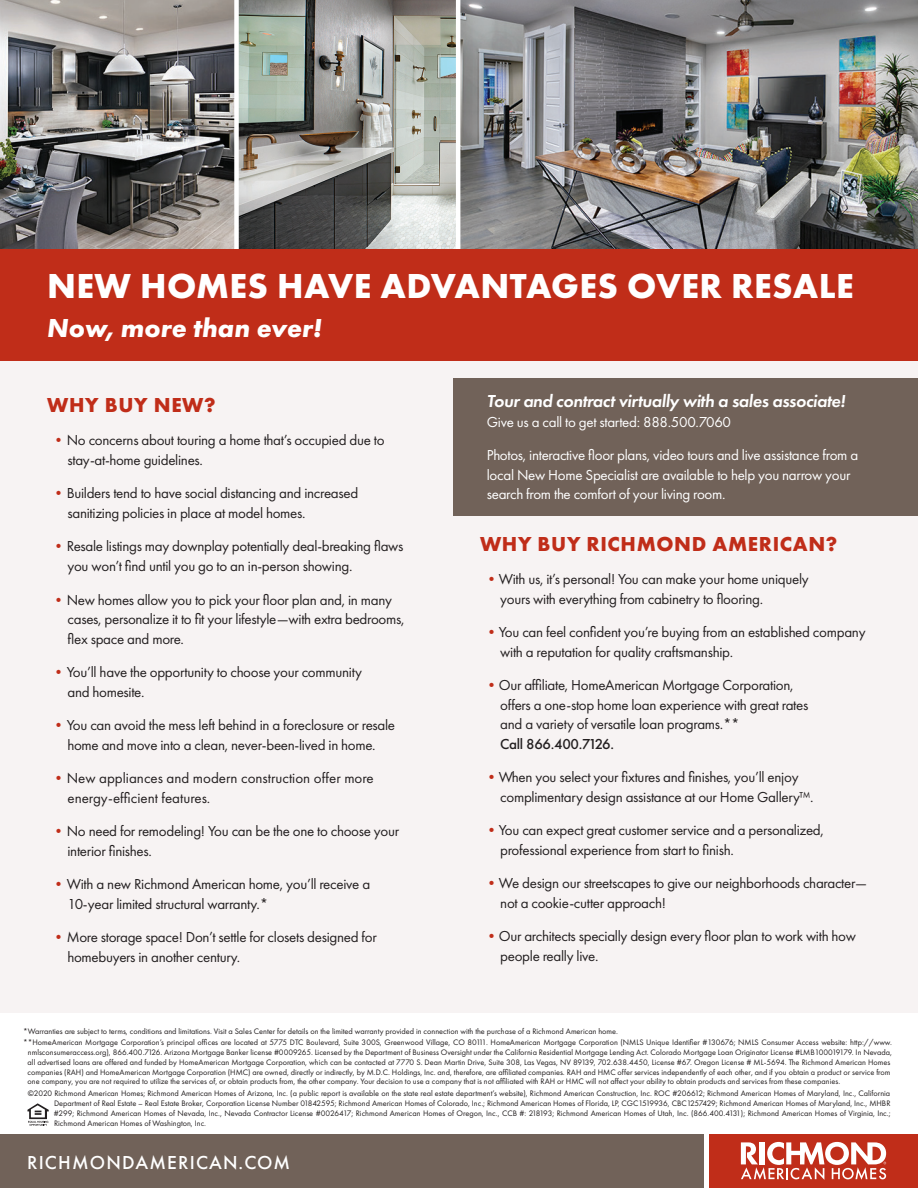
<style>
.page{position:relative;width:918px;height:1188px;background:#fff}
.page>*{position:absolute;margin:0;border:0;box-sizing:border-box;transform-origin:0 0}
.t1{font:700 36px "Futura PT";letter-spacing:.01em;color:#fff}
.t2{font:italic 700 27px "Futura PT";color:#fff}
.t3{font:700 21px "Futura PT";letter-spacing:.03em;color:#c02d19}
.t4{font:500 19.5px "Futura PT";letter-spacing:.06em;color:#fff}
.t5{font:italic 600 18px "Futura PT";letter-spacing:-.02em;color:#fff}
.t6{font:15px/19.5px "Futura PT";letter-spacing:-.02em;color:#231f20}
.t7{font:15px/19.5px "Futura PT";letter-spacing:-.02em;color:#fff}
.t8{font:15px/19.5px "Futura PT";color:#231f20}
.t9{font:8.25px/9.8px "Futura PT";color:#231f20}
.s1{font-weight:700;color:#c02d19}
.s2{color:#c02d19}
.s3{font-weight:500}
</style>
<div class="page">
<div style="left:0;top:1135px;width:704px;height:53px;background:#716259"></div>
<div style="left:0;top:361px;width:918px;height:651px;background:#f7f3f3"></div>
<img style="left:239px;top:0;width:217px;height:249px">
<img style="left:460px;top:0;width:458px;height:249px">
<img style="left:0;top:0;width:234px;height:249px">
<svg style="left:27px;top:1103px;width:22px;height:23px"></svg>
<div style="left:453px;top:378px;width:465px;height:137px;background:#716259"></div>
<div style="left:710px;top:1135px;width:208px;height:53px;background:#c02d19"></div>
<div style="left:0;top:249px;width:918px;height:112px;background:#c02d19"></div>
<svg style="left:741px;top:1142px;width:145px;height:38px"></svg>
<p class="t1" style="left:47px;top:263px;width:808px">NEW HOMES HAVE ADVANTAGES OVER RESALE</p>
<p class="t2" style="left:47px;top:312px;width:277px">Now, more than ever!</p>
<p class="t3" style="left:47px;top:391px;width:170px">WHY BUY NEW?</p>
<p class="t6" style="left:68px;top:431px;width:319px;text-indent:-16px"><span class="s1">•</span>No concerns about touring a home that’s occupied due to stay-at-home guidelines.</p>
<p class="t6" style="left:68px;top:484px;width:292px;text-indent:-16px"><span class="s1">•</span>Builders tend to have social distancing and increased sanitizing policies in place at model homes.</p>
<p class="t6" style="left:68px;top:537px;width:337px;text-indent:-16px"><span class="s1">•</span>Resale listings may downplay potentially deal-breaking flaws you won’t find until you go to an in-person showing.</p>
<p class="t6" style="left:68px;top:590px;width:339px;text-indent:-16px"><span class="s1">•</span>New homes allow you to pick your floor plan and, in many cases, personalize it to fit your lifestyle—with extra bedrooms, flex space and more.</p>
<p class="t6" style="left:68px;top:662px;width:296px;text-indent:-16px"><span class="s1">•</span>You’ll have the opportunity to choose your community and homesite.</p>
<p class="t6" style="left:51px;top:715px;width:345px;text-align:center"><span class="s1">•</span>You can avoid the mess left behind in a foreclosure or resale home and move into a clean, never-been-lived in home.</p>
<p class="t8" style="left:68px;top:768px;width:308px;text-indent:-16px"><span class="s1">•</span>New appliances and modern construction offer more energy-efficient features.</p>
<p class="t6" style="left:68px;top:821px;width:333px;text-indent:-16px"><span class="s1">•</span>No need for remodeling! You can be the one to choose your interior finishes.</p>
<p class="t6" style="left:68px;top:874px;width:304px;text-indent:-16px"><span class="s1">•</span>With a new Richmond American home, you’ll receive a<br>10-year limited structural warranty.*</p>
<p class="t6" style="left:68px;top:927px;width:311px;text-indent:-16px"><span class="s1">•</span>More storage space! Don’t settle for closets designed for homebuyers in another century.</p>
<p class="t5" style="left:487px;top:390px;width:360px">Tour and contract virtually with a sales associate!</p>
<p class="t7" style="left:487px;top:412px;width:246px">Give us a call to get started: 888.500.7060</p>
<p class="t7" style="left:487px;top:446px;width:373px">Photos, interactive floor plans, video tours and live assistance from a local New Home Specialist are available to help you narrow your search from the comfort of your living room.</p>
<p class="t3" style="left:480px;top:530px;width:359px">WHY BUY RICHMOND AMERICAN?</p>
<p class="t6" style="left:500px;top:569px;width:310px;text-indent:-16px"><span class="s2">•</span>With us, it’s personal! You can make your home uniquely yours with everything from cabinetry to flooring.</p>
<p class="t6" style="left:500px;top:622px;width:367px;text-indent:-16px"><span class="s2">•</span>You can feel confident you’re buying from an established company with a reputation for quality craftsmanship.</p>
<p class="t6" style="left:500px;top:675px;width:310px;text-indent:-16px"><span class="s2">•</span>Our affiliate, HomeAmerican Mortgage Corporation, offers a one-stop home loan experience with great rates and a variety of versatile loan programs.**<br><span class="s3">Call 866.400.7126.</span></p>
<p class="t6" style="left:500px;top:767px;width:315px;text-indent:-16px"><span class="s2">•</span>When you select your fixtures and finishes, you’ll enjoy complimentary design assistance at our Home Gallery™.</p>
<p class="t6" style="left:500px;top:820px;width:325px;text-indent:-16px"><span class="s2">•</span>You can expect great customer service and a personalized, professional experience from start to finish.</p>
<p class="t6" style="left:500px;top:873px;width:369px;text-indent:-16px"><span class="s2">•</span>We design our streetscapes to give our neighborhoods character— not a cookie-cutter approach!</p>
<p class="t6" style="left:500px;top:926px;width:357px;text-indent:-16px"><span class="s2">•</span>Our architects specially design every floor plan to work with how people really live.</p>
<p class="t9" style="left:23px;top:1026px;width:596px">*Warranties are subject to terms, conditions and limitations. Visit a Sales Center for details on the limited warranty provided in connection with the purchase of a Richmond American home.</p>
<p class="t9" style="left:28px;top:1038px;width:866px;text-indent:-4px">**HomeAmerican Mortgage Corporation’s principal offices are located at 5775 DTC Boulevard, Suite 300S, Greenwood Village, CO 80111. HomeAmerican Mortgage Corporation (NMLS Unique Identifier #130676; NMLS Consumer Access website: http://www. nmlsconsumeraccess.org), 866.400.7126. Arizona Mortgage Banker license #0009265. Licensed by the Department of Business Oversight under the California Residential Mortgage Lending Act. Colorado Mortgage Loan Originator License #LMB100019179. In Nevada, all advertised loans are offered and funded by HomeAmerican Mortgage Corporation, which can be contacted at 7770 S. Dean Martin Drive, Suite 308, Las Vegas, NV 89139, 702.638.4450, License #67. Oregon License # ML-5694. The Richmond American Homes companies (RAH) and HomeAmerican Mortgage Corporation (HMC) are owned, directly or indirectly, by M.D.C. Holdings, Inc. and, therefore, are affiliated companies. RAH and HMC offer services independently of each other, and if you obtain a product or service from one company, you are not required to utilize the services of, or obtain products from, the other company. Your decision to use a company that is not affiliated with RAH or HMC will not affect your ability to obtain products and services from these companies.</p>
<p class="t9" style="left:54px;top:1089px;width:839px;text-align:justify;text-indent:-26px">©2020 Richmond American Homes; Richmond American Homes of Arizona, Inc. (a public report is available on the state real estate department’s website), Richmond American Construction, Inc. ROC #206612; Richmond American Homes of Maryland, Inc., California Department of Real Estate – Real Estate Broker, Corporation License Number 01842595; Richmond American Homes of Colorado, Inc.; Richmond American Homes of Florida, LP, CGC1519936, CBC1257429; Richmond American Homes of Maryland, Inc., MHBR #299; Richmond American Homes of Nevada, Inc., Nevada Contractor License #0026417; Richmond American Homes of Oregon, Inc., CCB #: 218193; Richmond American Homes of Utah, Inc. (866.400.4131); Richmond American Homes of Virginia, Inc.; Richmond American Homes of Washington, Inc.</p>
<p class="t4" style="left:27px;top:1151px;width:264px">RICHMONDAMERICAN.COM</p>
</div>
